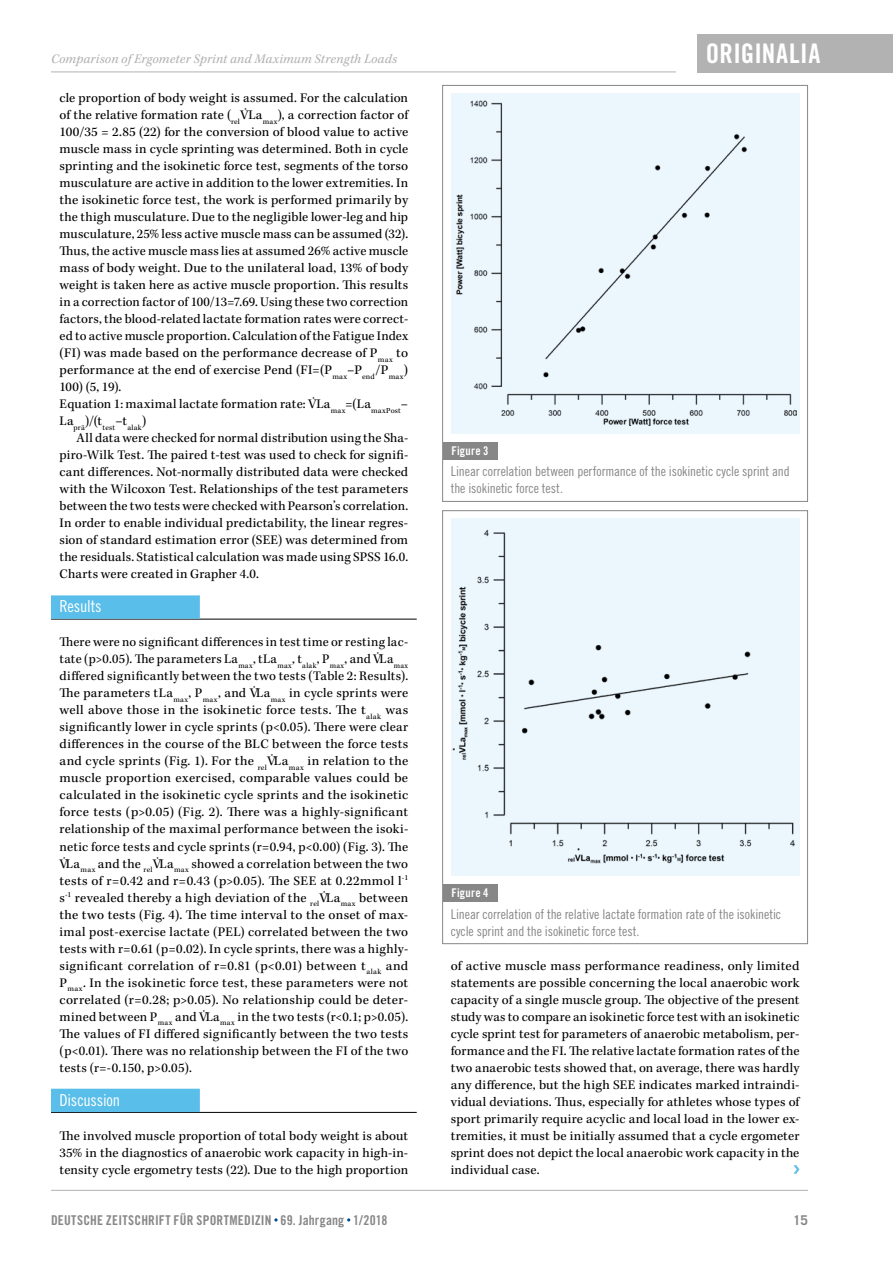
<style>
.page{position:relative;width:893px;height:1263px;background:#fff}
.page>*{position:absolute;margin:0;border:0;box-sizing:border-box;transform-origin:0 0}
.t1{font:27px "Trade Gothic LT Std Bd Cn 20";color:#fff}
.t2{font:16.5px "Trade Gothic LT Std Cn 18";letter-spacing:-.01em;color:#fff}
.t3{font:13.5px/17px "Kepler Std";letter-spacing:.01em;color:#000;text-align:justify}
.t4{font:13.5px/17px "Trade Gothic LT Std Cn 18";letter-spacing:-.005em;color:#878787}
.t5{font:13.5px "Trade Gothic LT Std Bd Cn 20";letter-spacing:.015em;color:#878787}
.t6{font:italic 13.5px "Kepler Std";letter-spacing:.015em;color:#b3b2b2}
.t7{font:700 13.5px "Trade Gothic LT Std";color:#878787}
.t8{font:12px "Trade Gothic LT Std Bd Cn 20";letter-spacing:.02em;color:#fff}
.t9{font:7.8px "Kepler Std";letter-spacing:.025em;color:#000}
</style>
<div class="page">
<div style="left:697px;top:34px;width:196px;height:38px;background:#b3b2b2"></div>
<hr style="left:51px;top:72px;width:625px;height:1px;background:#b3b2b2">
<hr style="left:51px;top:1190px;width:757px;height:1px;background:#b3b2b2">
<svg style="left:793px;top:1165px;width:6px;height:9px"></svg>
<hr style="left:51px;top:619px;width:366px;height:1px;background:#000">
<div style="left:51px;top:595px;width:149px;height:24px;background:#59bee9"></div>
<hr style="left:51px;top:1112px;width:366px;height:1px;background:#000">
<div style="left:51px;top:1089px;width:149px;height:23px;background:#59bee9"></div>
<div style="left:443px;top:442px;width:54px;height:17px;background:#878787"></div>
<div style="left:442px;top:85px;width:366px;height:417px;border:1px solid #878787"></div>
<div style="left:451px;top:94px;width:348px;height:340px;background:#ebf6fd"></div>
<img style="left:456px;top:100px;width:340px;height:325px">
<div style="left:443px;top:884px;width:54px;height:17px;background:#878787"></div>
<div style="left:442px;top:510px;width:366px;height:434px;border:1px solid #878787"></div>
<div style="left:451px;top:519px;width:348px;height:357px;background:#ebf6fd"></div>
<img style="left:453px;top:529px;width:342px;height:334px">
<p class="t6" style="left:51px;top:51px;width:348px">Comparison of Ergometer Sprint and Maximum Strength Loads</p>
<p class="t3" style="left:60px;top:90px;width:350px;text-align:left">cle proportion of body weight is assumed. For the calculation of the relative formation rate (<sub>rel</sub>V˙La<sub>max</sub>), a correction factor of 100/35 = 2.85 (22) for the conversion of blood value to active muscle mass in cycle sprinting was determined. Both in cycle sprinting and the isokinetic force test, segments of the torso musculature are active in addition to the lower extremities. In the isokinetic force test, the work is performed primarily by the thigh musculature. Due to the negligible lower-leg and hip musculature, 25% less active muscle mass can be assumed (32).<br>Thus, the active muscle mass lies at assumed 26% active muscle mass of body weight. Due to the unilateral load, 13% of body weight is taken here as active muscle proportion. This results in a correction factor of 100/13=7.69. Using these two correction factors, the blood-related lactate formation rates were correct&shy;ed to active muscle proportion. Calculation of the Fatigue Index (FI) was made based on the performance decrease of P<sub>max</sub> to performance at the end of exercise Pend (FI=(P<sub>max</sub>–P<sub>end</sub>/P<sub>max</sub>)<br>100) (5, 19).<br>Equation 1: maximal lactate formation rate: V˙La<sub>max</sub>=(La<sub>maxPost</sub>–</p>
<p class="t9" style="left:60px;top:423px;width:88px"><sup>La</sup>prä<sup>)/(t</sup>test<sup>–t</sup>alak<sup>)</sup></p>
<p class="t3" style="left:60px;top:430px;width:350px;text-indent:17px">All data were checked for normal distribution using the Sha&shy;piro-Wilk Test. The paired t-test was used to check for signifi&shy;cant differences. Not-normally distributed data were checked with the Wilcoxon Test. Relationships of the test parameters between the two tests were checked with Pearson’s correlation.<br>In order to enable individual predictability, the linear regres&shy;sion of standard estimation error (SEE) was determined from the residuals. Statistical calculation was made using SPSS 16.0.<br>Charts were created in Grapher 4.0.</p>
<p class="t2" style="left:60px;top:597px;width:44px">Results</p>
<p class="t3" style="left:60px;top:634px;width:350px">There were no significant differences in test time or resting lac&shy;tate (p&gt;0.05). The parameters La<sub>max</sub>, tLa<sub>max</sub>, t<sub>alak</sub>, P<sub>max</sub>, and V˙La<sub>max </sub>differed significantly between the two tests (Table 2: Results).<br>The parameters tLa<sub>max</sub>, P<sub>max</sub>, and V˙La<sub>max</sub> in cycle sprints were well above those in the isokinetic force tests. The t<sub>alak</sub> was significantly lower in cycle sprints (p&lt;0.05). There were clear differences in the course of the BLC between the force tests and cycle sprints (Fig. 1). For the <sub>rel</sub>V˙La<sub>max</sub> in relation to the muscle proportion exercised, comparable values could be calculated in the isokinetic cycle sprints and the isokinetic force tests (p&gt;0.05) (Fig. 2). There was a highly-significant relationship of the maximal performance between the isoki&shy;netic force tests and cycle sprints (r=0.94, p&lt;0.00) (Fig. 3). The V˙La<sub>max</sub> and the <sub>rel</sub>V˙La<sub>max</sub> showed a correlation between the two tests of r=0.42 and r=0.43 (p&gt;0.05). The SEE at 0.22mmol l<sup>-1 </sup>s<sup>-1</sup> revealed thereby a high deviation of the <sub>rel</sub>V˙La<sub>max</sub> between the two tests (Fig. 4). The time interval to the onset of max&shy;imal post-exercise lactate (PEL) correlated between the two tests with r=0.61 (p=0.02). In cycle sprints, there was a highly&shy;significant correlation of r=0.81 (p&lt;0.01) between t<sub>alak</sub> and P<sub>max</sub>. In the isokinetic force test, these parameters were not correlated (r=0.28; p&gt;0.05). No relationship could be deter&shy;mined between P<sub>max</sub> and V˙La<sub>max</sub> in the two tests (r&lt;0.1; p&gt;0.05).<br>The values of FI differed significantly between the two tests (p&lt;0.01). There was no relationship between the FI of the two tests (r=-0.150, p&gt;0.05).</p>
<p class="t2" style="left:60px;top:1090px;width:62px">Discussion</p>
<p class="t3" style="left:60px;top:1127px;width:350px">The involved muscle proportion of total body weight is about 35% in the diagnostics of anaerobic work capacity in high-in&shy;tensity cycle ergometry tests (22). Due to the high proportion</p>
<h1 class="t1" style="left:706px;top:37px;width:26px">Originalia</h1>
<p class="t8" style="left:451px;top:443px;width:39px">Figure 3</p>
<p class="t4" style="left:451px;top:463px;width:341px">Linear correlation between performance of the isokinetic cycle sprint and the isokinetic force test.</p>
<p class="t8" style="left:451px;top:886px;width:39px">Figure 4</p>
<p class="t4" style="left:451px;top:905px;width:332px">Linear correlation of the relative lactate formation rate of the isokinetic cycle sprint and the isokinetic force test.</p>
<p class="t3" style="left:451px;top:957px;width:350px">of active muscle mass performance readiness, only limited statements are possible concerning the local anaerobic work capacity of a single muscle group. The objective of the present study was to compare an isokinetic force test with an isokinetic cycle sprint test for parameters of anaerobic metabolism, per&shy;formance and the FI. The relative lactate formation rates of the two anaerobic tests showed that, on average, there was hardly any difference, but the high SEE indicates marked intraindi&shy;vidual deviations. Thus, especially for athletes whose types of sport primarily require acyclic and local load in the lower ex&shy;tremities, it must be initially assumed that a cycle ergometer sprint does not depict the local anaerobic work capacity in the individual case.</p>
<p class="t5" style="left:51px;top:1212px;width:338px">DEUTSCHE ZEITSCHRIFT FÜR SPORTMEDIZIN 69. Jahrgang 1/2018</p>
<p class="t7" style="left:793px;top:1211px;width:16px">15</p>
</div>
